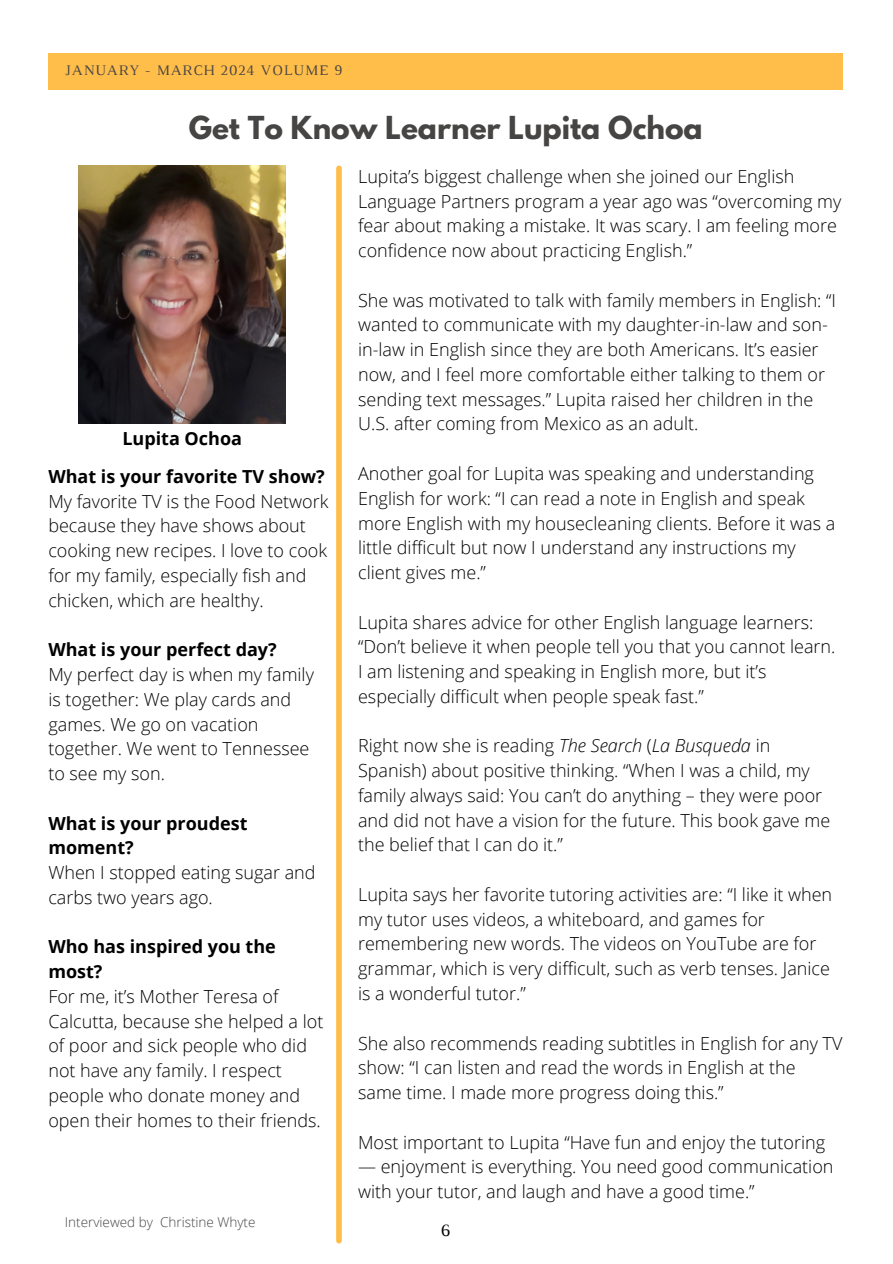
<style>
.page{position:relative;width:893px;height:1264px;background:#fff}
.page>*{position:absolute;margin:0;border:0;box-sizing:border-box;transform-origin:0 0}
.t1{font:700 28.05px "League Spartan";color:#464544}
.t2{font:300 18px/24.8px "Open Sans";color:#000}
.t3{font:700 18px/24.8px "Open Sans";color:#000}
.t4{font:18px "Luthier";color:#000}
.t5{font:14.85px "Luthier";letter-spacing:.06em;color:#464544}
.t6{font:300 13.5px "Open Sans";color:#464544}
.s1{font-style:italic}
</style>
<div class="page">
<div style="left:48px;top:53px;width:795px;height:36px;background:#ffbd4a"></div>
<div style="left:336px;top:168px;width:6px;height:1072px;background:#ffbd4a"></div>
<img style="left:79px;top:165px;width:207px;height:258px">
<p class="t5" style="left:65px;top:65px;width:279px">JANUARY - MARCH 2024 VOLUME 9</p>
<p class="t1" style="left:189px;top:114px;width:515px">Get To Know Learner Lupita Ochoa</p>
<p class="t3" style="left:122px;top:425px;width:121px">Lupita Ochoa</p>
<p class="t3" style="left:48px;top:463px;width:278px">What is your favorite TV show?</p>
<p class="t2" style="left:48px;top:488px;width:281px">My favorite TV is the Food Network because they have shows about cooking new recipes. I love to cook for my family, especially fish and chicken, which are healthy.</p>
<p class="t3" style="left:48px;top:637px;width:230px">What is your perfect day?</p>
<p class="t2" style="left:48px;top:661px;width:267px">My perfect day is when my family is together: We play cards and games. We go on vacation together. We went to Tennessee to see my son.</p>
<p class="t3" style="left:48px;top:810px;width:200px">What is your proudest moment?</p>
<p class="t2" style="left:48px;top:859px;width:269px">When I stopped eating sugar and carbs two years ago.</p>
<p class="t3" style="left:48px;top:934px;width:229px">Who has inspired you the most?</p>
<p class="t2" style="left:48px;top:983px;width:276px">For me, it’s Mother Teresa of<br>Calcutta, because she helped a lot of poor and sick people who did not have any family. I respect people who donate money and open their homes to their friends.</p>
<p class="t6" style="left:65px;top:1212px;width:192px">Interviewed by Christine Whyte</p>
<p class="t2" style="left:358px;top:163px;width:485px">Lupita’s biggest challenge when she joined our English Language Partners program a year ago was “overcoming my fear about making a mistake. It was scary. I am feeling more confidence now about practicing English.”</p>
<p class="t2" style="left:358px;top:287px;width:479px">She was motivated to talk with family members in English: “I wanted to communicate with my daughter-in-law and son&shy;in-law in English since they are both Americans. It’s easier now, and I feel more comfortable either talking to them or sending text messages.” Lupita raised her children in the U.S. after coming from Mexico as an adult.</p>
<p class="t2" style="left:358px;top:460px;width:478px">Another goal for Lupita was speaking and understanding English for work: “I can read a note in English and speak more English with my housecleaning clients. Before it was a little difficult but now I understand any instructions my client gives me.”</p>
<p class="t2" style="left:358px;top:609px;width:479px">Lupita shares advice for other English language learners: “Don’t believe it when people tell you that you cannot learn.<br>I am listening and speaking in English more, but it’s especially difficult when people speak fast.”</p>
<p class="t2" style="left:358px;top:733px;width:473px">Right now she is reading <span class="s1">The Search</span> (<span class="s1">La Busqueda</span> in Spanish) about positive thinking. “When I was a child, my family always said: You can’t do anything – they were poor and did not have a vision for the future. This book gave me the belief that I can do it.”</p>
<p class="t2" style="left:358px;top:881px;width:475px">Lupita says her favorite tutoring activities are: “I like it when my tutor uses videos, a whiteboard, and games for remembering new words. The videos on YouTube are for grammar, which is very difficult, such as verb tenses. Janice is a wonderful tutor.”</p>
<p class="t2" style="left:358px;top:1030px;width:486px">She also recommends reading subtitles in English for any TV show: “I can listen and read the words in English at the same time. I made more progress doing this.”</p>
<p class="t2" style="left:358px;top:1129px;width:468px">Most important to Lupita “Have fun and enjoy the tutoring</p>
<p class="t2" style="left:358px;top:1153px;width:477px">— enjoyment is everything. You need good communication with your tutor, and laugh and have a good time.”</p>
<p class="t4" style="left:440px;top:1223px;width:12px">6</p>
</div>
